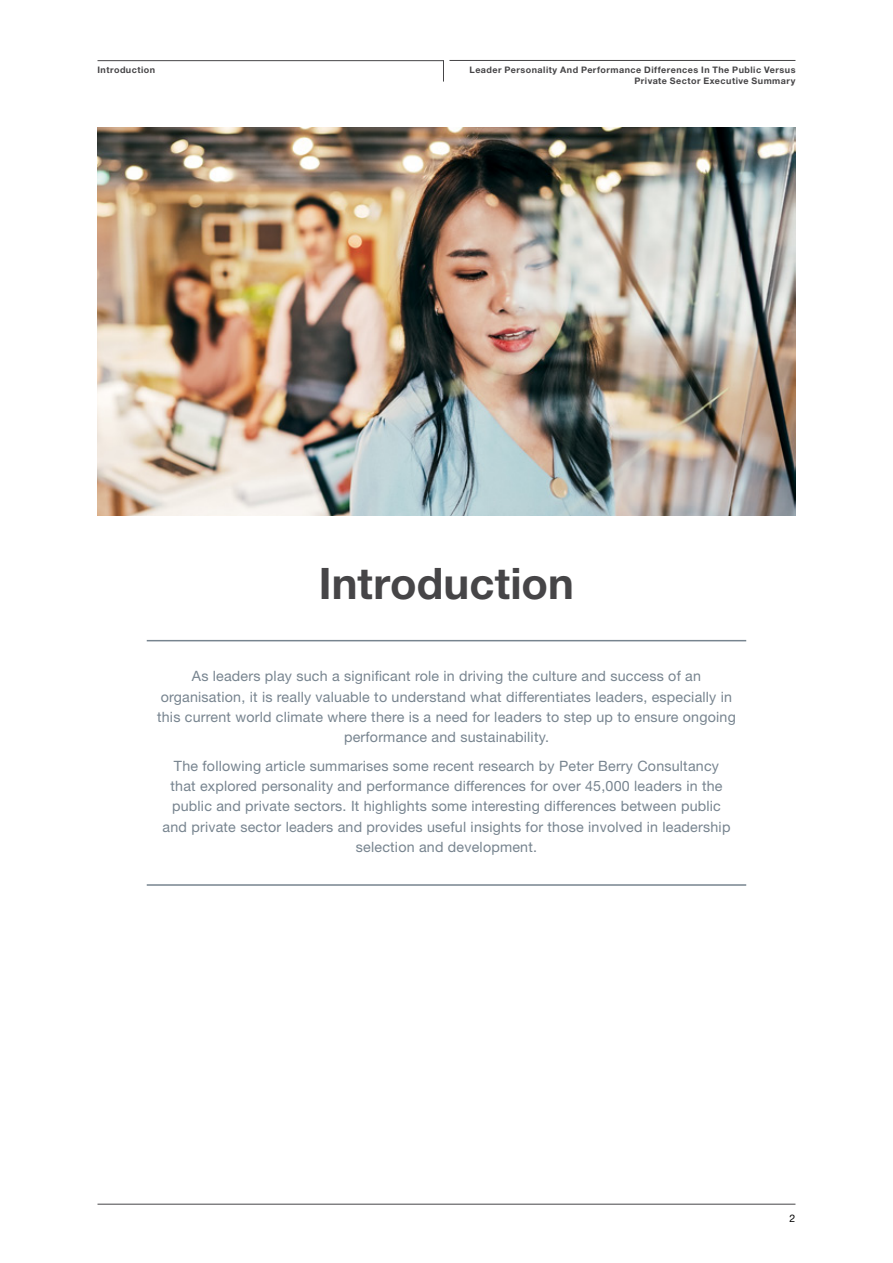
<style>
.page{position:relative;width:893px;height:1263px;background:#fff}
.page>*{position:absolute;margin:0;border:0;box-sizing:border-box;transform-origin:0 0}
.t1{font:700 43.5px "Helvetica Neue LT Std";color:#464547}
.t2{font:14.25px/20.2px "Helvetica Neue LT Std";letter-spacing:.015em;color:#77848f;text-align:center}
.t3{font:10.5px "Helvetica Neue LT Std";color:#000}
.t4{font:700 9px/10.8px "Helvetica Neue LT Std";letter-spacing:.05em;color:#464547;text-align:right}
</style>
<div class="page">
<svg style="left:97px;top:60px;width:347px;height:22px"></svg>
<hr style="left:449px;top:60px;width:346px;height:1px;background:#464547">
<hr style="left:98px;top:1204px;width:697px;height:1px;background:#464547">
<hr style="left:147px;top:640px;width:599px;height:1px;background:#77848f">
<hr style="left:147px;top:884px;width:599px;height:2px;background:#77848f">
<img style="left:98px;top:128px;width:697px;height:387px">
<p class="t4" style="left:98px;top:64px;width:59px">Introduction</p>
<p class="t4" style="left:470px;top:64px;width:327px">Leader Personality And Performance Differences In The Public Versus<br>Private Sector Executive Summary</p>
<h1 class="t1" style="left:319px;top:557px;width:257px">Introduction</h1>
<p class="t2" style="left:157px;top:666px;width:580px">As leaders play such a significant role in driving the culture and success of an organisation, it is really valuable to understand what differentiates leaders, especially in this current world climate where there is a need for leaders to step up to ensure ongoing performance and sustainability.</p>
<p class="t2" style="left:163px;top:755px;width:569px">The following article summarises some recent research by Peter Berry Consultancy that explored personality and performance differences for over 45,000 leaders in the public and private sectors. It highlights some interesting differences between public and private sector leaders and provides useful insights for those involved in leadership selection and development.</p>
<p class="t3" style="left:790px;top:1212px;width:7px">2</p>
</div>
